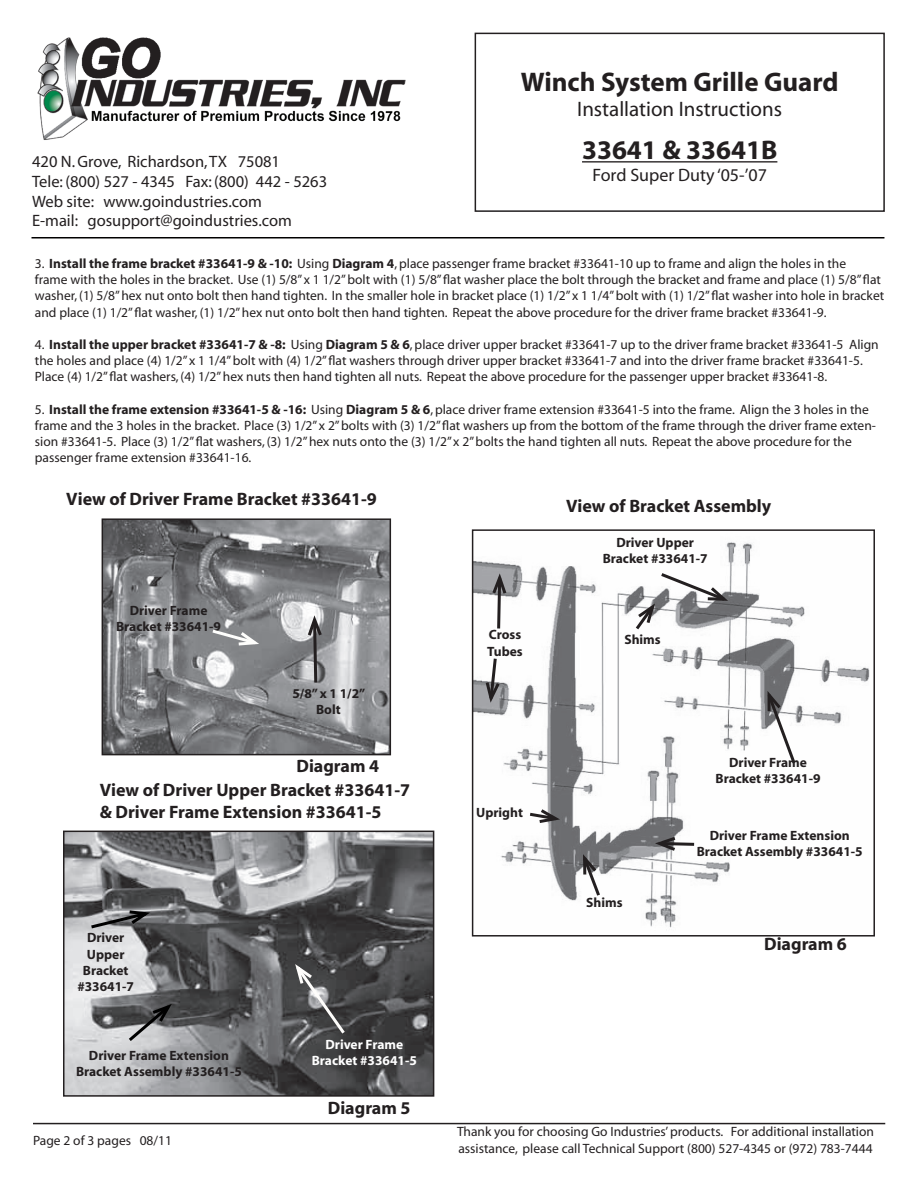
<style>
.page{position:relative;width:918px;height:1188px;background:#fff}
.page>*{position:absolute;margin:0;border:0;box-sizing:border-box;transform-origin:0 0}
.t1{font:700 27px "Myriad";color:#231f20}
.t2{font:21px "Myriad";color:#231f20}
.t3{font:700 18px "Myriad";color:#231f20}
.t4{font:18px "Myriad";color:#231f20}
.t5{font:16.5px "Myriad";color:#231f20}
.t6{font:13.5px/16.2px "Myriad";color:#231f20}
.t7{font:700 13.5px/16.2px "Myriad";color:#231f20;text-align:center}
.t8{font:700 13.5px "Myriad";color:#fff}
.s1{font-weight:700}
</style>
<div class="page">
<img style="left:66px;top:834px;width:365px;height:260px">
<div style="left:63px;top:831px;width:371px;height:266px;border:2px solid #231f20"></div>
<img style="left:105px;top:521px;width:283px;height:231px">
<div style="left:102px;top:518px;width:289px;height:237px;border:2px solid #231f20"></div>
<img style="left:475px;top:542px;width:395px;height:386px">
<div style="left:472px;top:529px;width:403px;height:408px;border:2px solid #231f20"></div>
<svg style="left:765px;top:687px;width:33px;height:80px"></svg>
<svg style="left:651px;top:834px;width:46px;height:19px"></svg>
<svg style="left:527px;top:807px;width:37px;height:18px"></svg>
<svg style="left:484px;top:655px;width:18px;height:52px"></svg>
<svg style="left:490px;top:569px;width:19px;height:63px"></svg>
<svg style="left:633px;top:571px;width:99px;height:62px"></svg>
<svg style="left:581px;top:850px;width:21px;height:49px"></svg>
<svg style="left:293px;top:960px;width:55px;height:77px"></svg>
<svg style="left:126px;top:1001px;width:49px;height:43px"></svg>
<svg style="left:88px;top:909px;width:66px;height:22px"></svg>
<svg style="left:305px;top:611px;width:19px;height:75px"></svg>
<svg style="left:209px;top:627px;width:54px;height:20px"></svg>
<hr style="left:33px;top:1123px;width:852px;height:1px;background:#231f20">
<hr style="left:582px;top:161px;width:195px;height:2px;background:#231f20">
<div style="left:475px;top:33px;width:410px;height:179px;border:2px solid #231f20"></div>
<hr style="left:32px;top:237px;width:852px;height:1px;background:#010000">
<img style="left:37px;top:37px;width:369px;height:103px">
<p class="t5" style="left:32px;top:153px;width:249px">420 N. Grove, Richardson, TX 75081</p>
<p class="t5" style="left:32px;top:173px;width:297px">Tele: (800) 527 - 4345 Fax: (800) 442 - 5263</p>
<p class="t5" style="left:32px;top:193px;width:231px">Web site: www.goindustries.com</p>
<p class="t5" style="left:32px;top:213px;width:261px">E-mail: gosupport@goindustries.com</p>
<p class="t1" style="left:521px;top:68px;width:320px">Winch System Grille Guard</p>
<p class="t2" style="left:577px;top:98px;width:206px">Installation Instructions</p>
<p class="t1" style="left:582px;top:136px;width:197px">33641 &amp; 33641B</p>
<p class="t4" style="left:593px;top:166px;width:176px">Ford Super Duty ‘05-’07</p>
<p class="t6" style="left:35px;top:256px;width:851px">3. <span class="s1">Install the frame bracket #33641-9 &amp; -10:</span> Using <span class="s1">Diagram 4</span>, place passenger frame bracket #33641-10 up to frame and align the holes in the<br>frame with the holes in the bracket. Use (1) 5/8” x 1 1/2” bolt with (1) 5/8” flat washer place the bolt through the bracket and frame and place (1) 5/8” flat washer, (1) 5/8” hex nut onto bolt then hand tighten. In the smaller hole in bracket place (1) 1/2” x 1 1/4” bolt with (1) 1/2” flat washer into hole in bracket and place (1) 1/2” flat washer, (1) 1/2” hex nut onto bolt then hand tighten. Repeat the above procedure for the driver frame bracket #33641-9.</p>
<p class="t6" style="left:35px;top:337px;width:845px">4. <span class="s1">Install the upper bracket #33641-7 &amp; -8:</span> Using <span class="s1">Diagram 5 &amp; 6</span>, place driver upper bracket #33641-7 up to the driver frame bracket #33641-5 Align the holes and place (4) 1/2” x 1 1/4” bolt with (4) 1/2” flat washers through driver upper bracket #33641-7 and into the driver frame bracket #33641-5.<br>Place (4) 1/2” flat washers, (4) 1/2” hex nuts then hand tighten all nuts. Repeat the above procedure for the passenger upper bracket #33641-8.</p>
<p class="t6" style="left:35px;top:402px;width:843px">5. <span class="s1">Install the frame extension #33641-5 &amp; -16:</span> Using <span class="s1">Diagram 5 &amp; 6</span>, place driver frame extension #33641-5 into the frame. Align the 3 holes in the frame and the 3 holes in the bracket. Place (3) 1/2” x 2” bolts with (3) 1/2” flat washers up from the bottom of the frame through the driver frame exten&shy;sion #33641-5. Place (3) 1/2” flat washers, (3) 1/2” hex nuts onto the (3) 1/2” x 2” bolts the hand tighten all nuts. Repeat the above procedure for the passenger frame extension #33641-16.</p>
<p class="t3" style="left:66px;top:490px;width:312px">View of Driver Frame Bracket #33641-9</p>
<p class="t7" style="left:130px;top:603px;width:79px">Driver Frame</p>
<p class="t7" style="left:116px;top:619px;width:107px">Bracket #33641-9</p>
<p class="t7" style="left:292px;top:685px;width:74px">5/8” x 1 1/2”</p>
<p class="t7" style="left:316px;top:702px;width:26px">Bolt</p>
<p class="t3" style="left:296px;top:756px;width:84px">Diagram 4</p>
<p class="t3" style="left:100px;top:781px;width:312px">View of Driver Upper Bracket #33641-7</p>
<p class="t3" style="left:100px;top:803px;width:283px">&amp; Driver Frame Extension #33641-5</p>
<p class="t7" style="left:87px;top:930px;width:39px">Driver</p>
<p class="t7" style="left:87px;top:946px;width:39px">Upper</p>
<p class="t7" style="left:77px;top:963px;width:58px">Bracket #33641-7</p>
<p class="t7" style="left:89px;top:1048px;width:142px">Driver Frame Extension</p>
<p class="t7" style="left:76px;top:1064px;width:167px">Bracket Assembly #33641-5</p>
<p class="t6" style="left:33px;top:1133px;width:141px">Page 2 of 3 pages 08/11</p>
<p class="t8" style="left:325px;top:1038px;width:79px">Driver Frame</p>
<p class="t8" style="left:312px;top:1054px;width:107px">Bracket #33641-5</p>
<p class="t3" style="left:328px;top:1098px;width:84px">Diagram 5</p>
<p class="t3" style="left:566px;top:496px;width:207px">View of Bracket Assembly</p>
<p class="t7" style="left:489px;top:627px;width:34px">Cross</p>
<p class="t7" style="left:487px;top:643px;width:37px">Tubes</p>
<p class="t7" style="left:476px;top:805px;width:48px">Upright</p>
<p class="t7" style="left:616px;top:535px;width:79px">Driver Upper</p>
<p class="t7" style="left:603px;top:551px;width:107px">Bracket #33641-7</p>
<p class="t7" style="left:624px;top:632px;width:38px">Shims</p>
<p class="t7" style="left:586px;top:895px;width:38px">Shims</p>
<p class="t7" style="left:729px;top:755px;width:79px">Driver Frame</p>
<p class="t7" style="left:716px;top:771px;width:107px">Bracket #33641-9</p>
<p class="t7" style="left:710px;top:827px;width:142px">Driver Frame Extension</p>
<p class="t7" style="left:697px;top:844px;width:167px">Bracket Assembly #33641-5</p>
<p class="t3" style="left:764px;top:935px;width:84px">Diagram 6</p>
<p class="t6" style="left:457px;top:1124px;width:419px">Thank you for choosing Go Industries’ products. For additional installation assistance, please call Technical Support (800) 527-4345 or (972) 783-7444</p>
</div>
